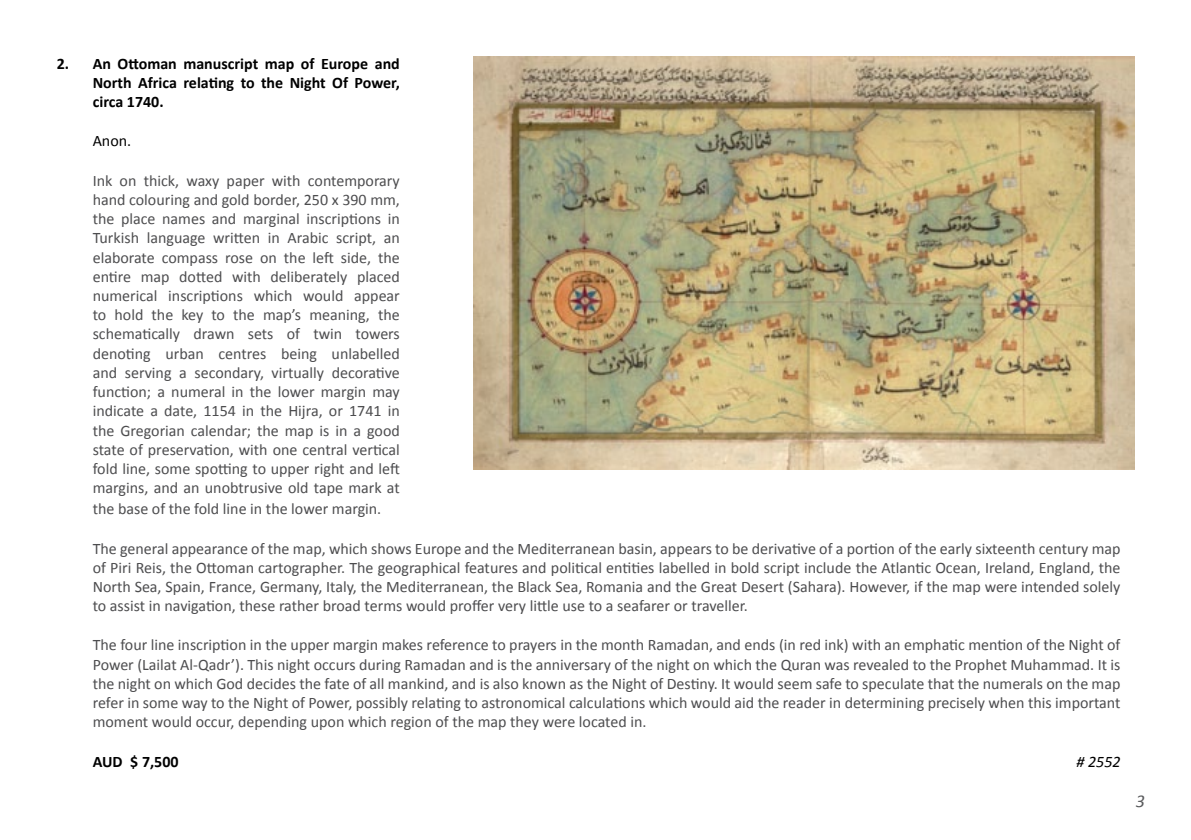
<style>
.page{position:relative;width:1191px;height:840px;background:#fff}
.page>*{position:absolute;margin:0;border:0;box-sizing:border-box;transform-origin:0 0}
.t1{font:italic 18px "Calibri";color:#58595b}
.t2{font:16px/19.2px "Calibri";color:#4d4d4f;text-align:justify}
.t3{font:700 16px/19.2px "Calibri";color:#000;text-align:justify}
.t4{font:16px "Calibri";color:#000}
.t5{font:italic 16px "Calibri";color:#000}
</style>
<div class="page">
<img style="left:473px;top:57px;width:661px;height:412px">
<p class="t3" style="left:93px;top:54px;width:309px;text-indent:-36px">2. An Ottoman manuscript map of Europe and North Africa relating to the Night Of Power, circa 1740.</p>
<p class="t4" style="left:93px;top:131px;width:40px">Anon.</p>
<p class="t2" style="left:93px;top:171px;width:309px">Ink on thick, waxy paper with contemporary hand colouring and gold border, 250 x 390 mm, the place names and marginal inscriptions in Turkish language written in Arabic script, an elaborate compass rose on the left side, the entire map dotted with deliberately placed numerical inscriptions which would appear to hold the key to the map’s meaning, the schematically drawn sets of twin towers denoting urban centres being unlabelled and serving a secondary, virtually decorative function; a numeral in the lower margin may indicate a date, 1154 in the Hijra, or 1741 in the Gregorian calendar; the map is in a good state of preservation, with one central vertical fold line, some spotting to upper right and left margins, and an unobtrusive old tape mark at</p>
<p class="t2" style="left:93px;top:499px;width:290px">the base of the fold line in the lower margin.</p>
<p class="t2" style="left:93px;top:538px;width:1029px">The general appearance of the map, which shows Europe and the Mediterranean basin, appears to be derivative of a portion of the early sixteenth century map of Piri Reis, the Ottoman cartographer. The geographical features and political entities labelled in bold script include the Atlantic Ocean, Ireland, England, the North Sea, Spain, France, Germany, Italy, the Mediterranean, the Black Sea, Romania and the Great Desert (Sahara). However, if the map were intended solely to assist in navigation, these rather broad terms would proffer very little use to a seafarer or traveller.</p>
<p class="t2" style="left:93px;top:635px;width:1029px">The four line inscription in the upper margin makes reference to prayers in the month Ramadan, and ends (in red ink) with an emphatic mention of the Night of Power (Lailat Al-Qadr’). This night occurs during Ramadan and is the anniversary of the night on which the Quran was revealed to the Prophet Muhammad. It is the night on which God decides the fate of all mankind, and is also known as the Night of Destiny. It would seem safe to speculate that the numerals on the map refer in some way to the Night of Power, possibly relating to astronomical calculations which would aid the reader in determining precisely when this important moment would occur, depending upon which region of the map they were located in.</p>
<p class="t3" style="left:93px;top:751px;width:87px">AUD $ 7,500</p>
<p class="t5" style="left:1076px;top:750px;width:46px"># 2552</p>
<p class="t1" style="left:1136px;top:788px;width:11px">3</p>
</div>
